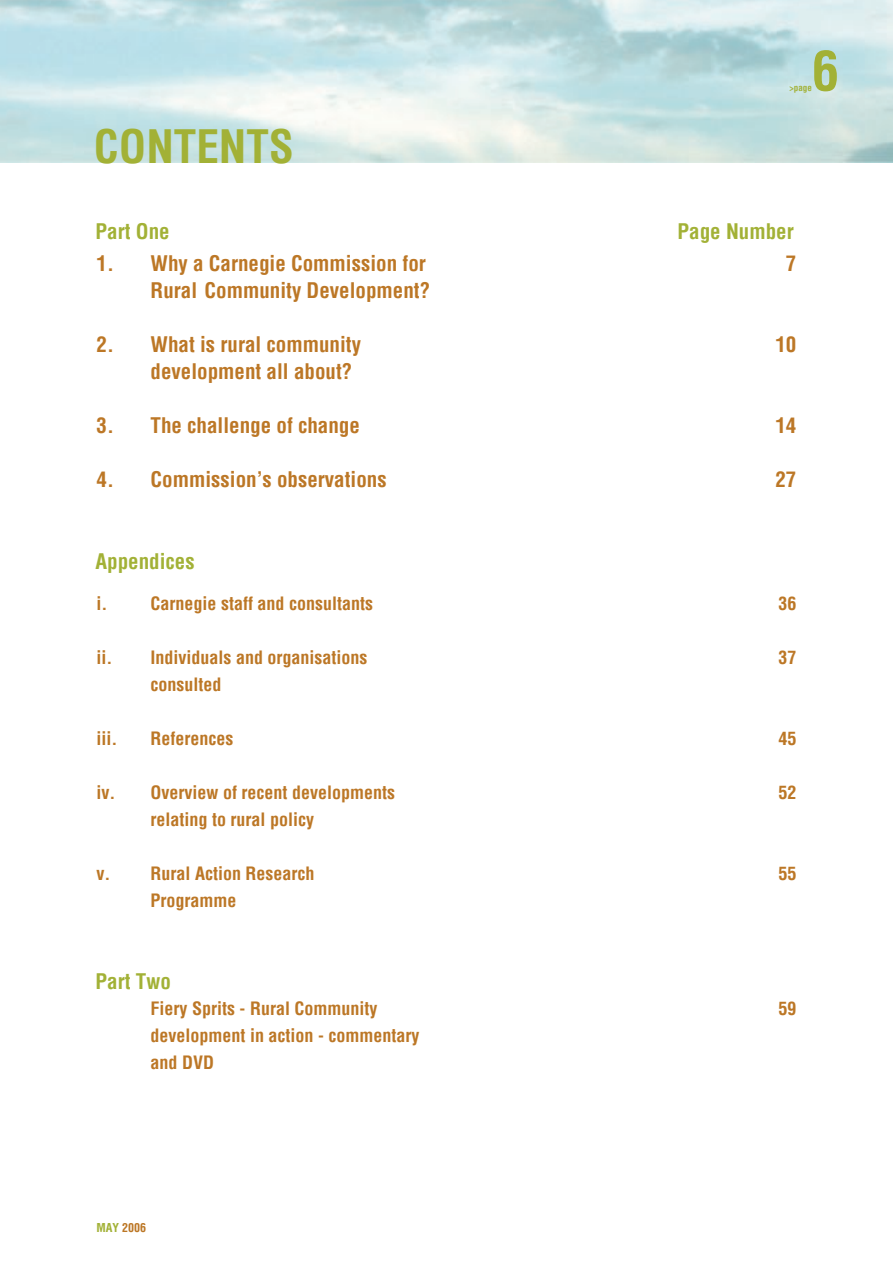
<style>
.page{position:relative;width:893px;height:1263px;background:#fff}
.page>*{position:absolute;margin:0;border:0;box-sizing:border-box;transform-origin:0 0}
.t1{font:700 condensed 54px "Helvetica";color:#a2b136}
.t2{font:700 condensed 45px "Helvetica";color:#a2b136}
.t3{font:700 condensed 21px/27px "Helvetica";color:#bc7726;text-align:right}
.t4{font:700 condensed 21px "Helvetica";color:#a2b136}
.t5{font:700 condensed 18px/27px "Helvetica";color:#bc7726}
.t6{font:700 condensed 12px "Helvetica";color:#bc7726}
.t7{font:700 condensed 9px "Helvetica";color:#a2b136}
.s1{color:#a2b136}
</style>
<div class="page">
<h2 class="t2" style="left:94px;top:117px;width:202px">CONTENTS</h2>
<p class="t4" style="left:96px;top:217px;width:76px">Part One</p>
<p class="t3" style="left:97px;top:249px;width:335px">1. Why a Carnegie Commission for<br>Rural Community Development?</p>
<p class="t3" style="left:151px;top:330px;width:212px;text-align:left;text-indent:-54px">2. What is rural community development all about?</p>
<p class="t3" style="left:97px;top:411px;width:265px">3. The challenge of change</p>
<p class="t3" style="left:97px;top:465px;width:292px">4. Commission’s observations</p>
<p class="t4" style="left:96px;top:547px;width:101px">Appendices</p>
<p class="t5" style="left:97px;top:589px;width:278px">i. Carnegie staff and consultants</p>
<p class="t5" style="left:151px;top:643px;width:218px;text-indent:-54px">ii. Individuals and organisations consulted</p>
<p class="t5" style="left:97px;top:724px;width:23px">iii.</p>
<p class="t5" style="left:151px;top:724px;width:84px">References</p>
<p class="t5" style="left:151px;top:778px;width:246px;text-indent:-54px">iv. Overview of recent developments relating to rural policy</p>
<p class="t5" style="left:151px;top:859px;width:165px;text-indent:-54px">v. Rural Action Research<br>Programme</p>
<p class="t4" style="left:96px;top:967px;width:77px">Part Two</p>
<p class="t5" style="left:151px;top:994px;width:270px">Fiery Sprits - Rural Community development in action - commentary and DVD</p>
<p class="t6" style="left:97px;top:1219px;width:51px"><span class="s1">MAY</span> 2006</p>
<h1 class="t1" style="left:812px;top:35px;width:28px">6</h1>
<p class="t7" style="left:789px;top:81px;width:24px">&gt;page</p>
<p class="t4" style="left:678px;top:217px;width:118px">Page Number</p>
<p class="t3" style="left:786px;top:249px;width:12px">7</p>
<p class="t3" style="left:775px;top:330px;width:22px">10</p>
<p class="t3" style="left:775px;top:411px;width:22px">14</p>
<p class="t3" style="left:775px;top:465px;width:22px">27</p>
<p class="t5" style="left:778px;top:589px;width:19px">36</p>
<p class="t5" style="left:778px;top:643px;width:19px">37</p>
<p class="t5" style="left:778px;top:724px;width:19px">45</p>
<p class="t5" style="left:778px;top:778px;width:19px">52</p>
<p class="t5" style="left:778px;top:859px;width:19px">55</p>
<p class="t5" style="left:778px;top:994px;width:19px">59</p>
</div>
